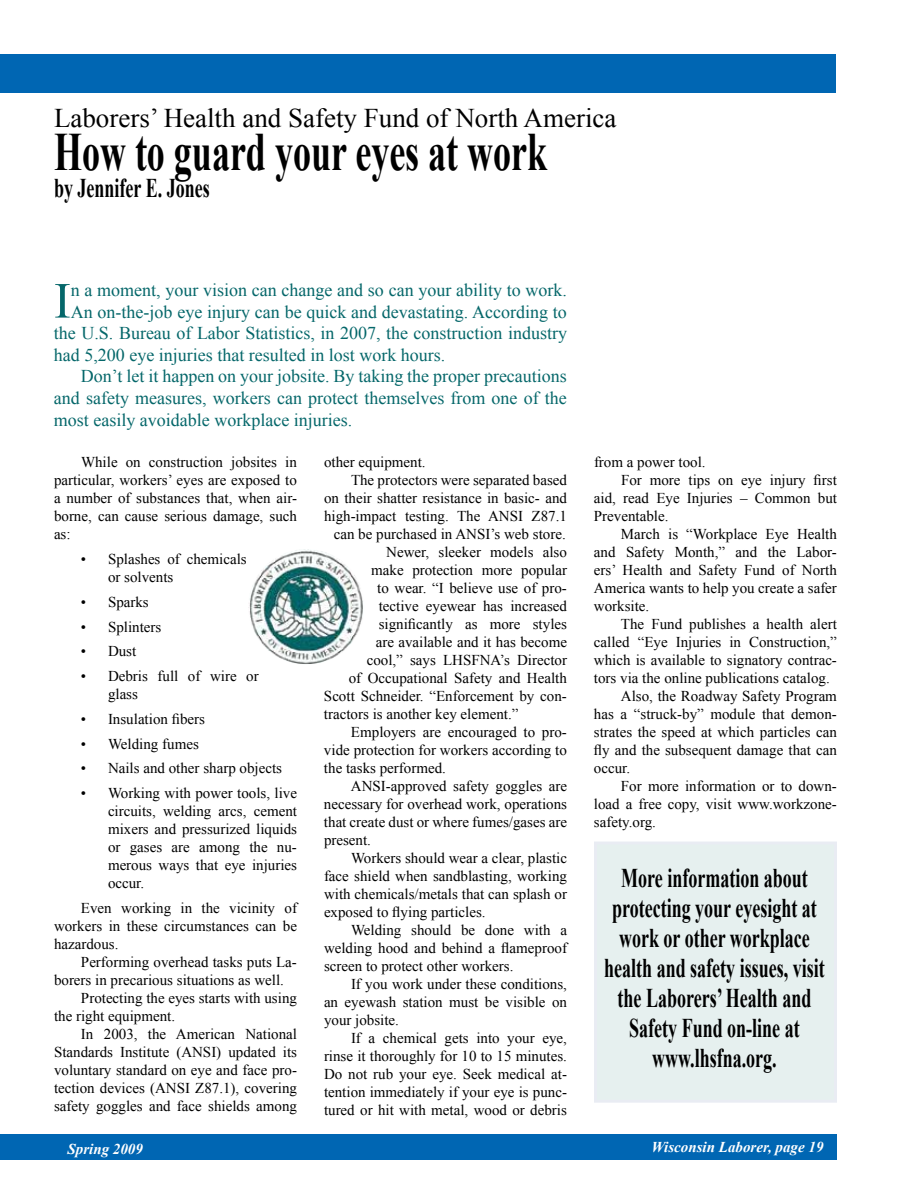
<style>
.page{position:relative;width:918px;height:1188px;background:#fff}
.page>*{position:absolute;margin:0;border:0;box-sizing:border-box;transform-origin:0 0}
.t1{font:700 54px "Times New Roman";color:#000;scale:.67 1}
.t2{font:50.55px "Times New Roman";color:#05676a}
.t3{font:700 27px/30px "Times New Roman";color:#000;text-align:center;scale:.67 1}
.t4{font:27px "Times New Roman";color:#000}
.t5{font:18px "Times New Roman";color:#05676a}
.t6{font:15px/18px "Times New Roman";color:#000;text-align:justify}
.t7{font:italic 700 15px "Times New Roman";color:#fff}
</style>
<div class="page">
<div style="left:594px;top:842px;width:243px;height:261px;background:#e6f0ef"></div>
<div style="left:0;top:54px;width:836px;height:39px;background:#0066b3"></div>
<div style="left:0;top:1134px;width:837px;height:25px;background:#0066b3"></div>
<img style="left:248px;top:549px;width:116px;height:116px;border-radius:58px">
<h3 class="t4" style="left:54px;top:100px;width:564px">Laborers’ Health and Safety Fund of North America</h3>
<h1 class="t1" style="left:54px;top:115px;width:738px">How to guard your eyes at work</h1>
<h3 class="t3" style="left:54px;top:172px;width:234px">by Jennifer E. Jones</h3>
<h2 class="t2" style="left:54px;top:267px;width:18px">I</h2>
<p class="t5" style="left:71px;top:278px;width:498px">n a moment, your vision can change and so can your ability to work.</p>
<p class="t5" style="left:71px;top:299px;width:498px">An on-the-job eye injury can be quick and devastating. According to</p>
<p class="t5" style="left:54px;top:321px;width:515px">the U.S. Bureau of Labor Statistics, in 2007, the construction industry</p>
<p class="t5" style="left:54px;top:343px;width:393px">had 5,200 eye injuries that resulted in lost work hours.</p>
<p class="t5" style="left:81px;top:364px;width:487px">Don’t let it happen on your jobsite. By taking the proper precautions</p>
<p class="t5" style="left:54px;top:386px;width:514px">and safety measures, workers can protect themselves from one of the</p>
<p class="t5" style="left:54px;top:407px;width:300px">most easily avoidable workplace injuries.</p>
<p class="t6" style="left:54px;top:453px;width:245px;text-indent:27px">While on construction jobsites in particular, workers’ eyes are exposed to a number of substances that, when air&shy;borne, can cause serious damage, such as:</p>
<p class="t6" style="left:108px;top:550px;width:140px;text-indent:-27px">• Splashes of chemicals or solvents</p>
<p class="t6" style="left:81px;top:593px;width:69px">• Sparks</p>
<p class="t6" style="left:81px;top:617px;width:82px">• Splinters</p>
<p class="t6" style="left:81px;top:642px;width:57px">• Dust</p>
<p class="t6" style="left:108px;top:667px;width:152px;text-indent:-27px">• Debris full of wire or glass</p>
<p class="t6" style="left:81px;top:710px;width:126px">• Insulation fibers</p>
<p class="t6" style="left:81px;top:734px;width:119px">• Welding fumes</p>
<p class="t6" style="left:81px;top:759px;width:203px">• Nails and other sharp objects</p>
<p class="t6" style="left:108px;top:784px;width:191px;text-indent:-27px">• Working with power tools, live circuits, welding arcs, cement mixers and pressurized liquids or gases are among the nu&shy;merous ways that eye injuries occur.</p>
<p class="t6" style="left:54px;top:899px;width:245px;text-indent:27px">Even working in the vicinity of workers in these circumstances can be hazardous.</p>
<p class="t6" style="left:81px;top:953px;width:217px">Performing overhead tasks puts La-</p>
<p class="t6" style="left:54px;top:971px;width:231px">borers in precarious situations as well.</p>
<p class="t6" style="left:81px;top:989px;width:218px">Protecting the eyes starts with using</p>
<p class="t6" style="left:54px;top:1007px;width:123px">the right equipment.</p>
<p class="t6" style="left:81px;top:1025px;width:218px">In 2003, the American National</p>
<p class="t6" style="left:54px;top:1043px;width:245px">Standards Institute (ANSI) updated its</p>
<p class="t6" style="left:54px;top:1061px;width:245px">voluntary standard on eye and face pro-</p>
<p class="t6" style="left:54px;top:1079px;width:245px">tection devices (ANSI Z87.1), covering</p>
<p class="t6" style="left:54px;top:1097px;width:245px">safety goggles and face shields among</p>
<p class="t6" style="left:324px;top:453px;width:103px">other equipment.</p>
<p class="t6" style="left:351px;top:471px;width:218px">The protectors were separated based</p>
<p class="t6" style="left:324px;top:489px;width:244px">on their shatter resistance in basic- and</p>
<p class="t6" style="left:324px;top:507px;width:244px">high-impact testing. The ANSI Z87.1</p>
<p class="t6" style="left:334px;top:525px;width:234px">can be purchased in ANSI’s web store.</p>
<p class="t6" style="left:386px;top:543px;width:182px">Newer, sleeker models also</p>
<p class="t6" style="left:371px;top:561px;width:197px">make protection more popular</p>
<p class="t6" style="left:377px;top:579px;width:191px">to wear. “I believe use of pro-</p>
<p class="t6" style="left:379px;top:597px;width:190px">tective eyewear has increased</p>
<p class="t6" style="left:379px;top:615px;width:190px">significantly as more styles</p>
<p class="t6" style="left:376px;top:633px;width:193px">are available and it has become</p>
<p class="t6" style="left:367px;top:651px;width:202px">cool,” says LHSFNA’s Director</p>
<p class="t6" style="left:349px;top:669px;width:220px">of Occupational Safety and Health</p>
<p class="t6" style="left:324px;top:687px;width:244px">Scott Schneider. “Enforcement by con-</p>
<p class="t6" style="left:324px;top:705px;width:196px">tractors is another key element.”</p>
<p class="t6" style="left:351px;top:723px;width:217px">Employers are encouraged to pro-</p>
<p class="t6" style="left:324px;top:741px;width:245px">vide protection for workers according to</p>
<p class="t6" style="left:324px;top:759px;width:124px">the tasks performed.</p>
<p class="t6" style="left:351px;top:777px;width:218px">ANSI-approved safety goggles are</p>
<p class="t6" style="left:324px;top:795px;width:245px">necessary for overhead work, operations</p>
<p class="t6" style="left:324px;top:813px;width:245px">that create dust or where fumes/gases are</p>
<p class="t6" style="left:324px;top:831px;width:49px">present.</p>
<p class="t6" style="left:351px;top:849px;width:218px">Workers should wear a clear, plastic</p>
<p class="t6" style="left:324px;top:867px;width:244px">face shield when sandblasting, working</p>
<p class="t6" style="left:324px;top:885px;width:245px">with chemicals/metals that can splash or</p>
<p class="t6" style="left:324px;top:903px;width:163px">exposed to flying particles.</p>
<p class="t6" style="left:351px;top:921px;width:217px">Welding should be done with a</p>
<p class="t6" style="left:324px;top:939px;width:244px">welding hood and behind a flameproof</p>
<p class="t6" style="left:324px;top:957px;width:191px">screen to protect other workers.</p>
<p class="t6" style="left:351px;top:975px;width:217px">If you work under these conditions,</p>
<p class="t6" style="left:324px;top:993px;width:244px">an eyewash station must be visible on</p>
<p class="t6" style="left:324px;top:1011px;width:76px">your jobsite.</p>
<p class="t6" style="left:351px;top:1029px;width:217px">If a chemical gets into your eye,</p>
<p class="t6" style="left:324px;top:1047px;width:245px">rinse it thoroughly for 10 to 15 minutes.</p>
<p class="t6" style="left:324px;top:1065px;width:244px">Do not rub your eye. Seek medical at-</p>
<p class="t6" style="left:324px;top:1083px;width:244px">tention immediately if your eye is punc-</p>
<p class="t6" style="left:324px;top:1101px;width:244px">tured or hit with metal, wood or debris</p>
<p class="t6" style="left:594px;top:453px;width:113px">from a power tool.</p>
<p class="t6" style="left:621px;top:471px;width:217px">For more tips on eye injury first</p>
<p class="t6" style="left:594px;top:489px;width:245px">aid, read Eye Injuries – Common but</p>
<p class="t6" style="left:594px;top:507px;width:76px">Preventable.</p>
<p class="t6" style="left:621px;top:525px;width:218px">March is “Workplace Eye Health</p>
<p class="t6" style="left:594px;top:543px;width:244px">and Safety Month,” and the Labor-</p>
<p class="t6" style="left:594px;top:561px;width:244px">ers’ Health and Safety Fund of North</p>
<p class="t6" style="left:594px;top:579px;width:244px">America wants to help you create a safer</p>
<p class="t6" style="left:594px;top:597px;width:57px">worksite.</p>
<p class="t6" style="left:621px;top:615px;width:218px">The Fund publishes a health alert</p>
<p class="t6" style="left:594px;top:633px;width:244px">called “Eye Injuries in Construction,”</p>
<p class="t6" style="left:594px;top:651px;width:244px">which is available to signatory contrac-</p>
<p class="t6" style="left:594px;top:669px;width:237px">tors via the online publications catalog.</p>
<p class="t6" style="left:621px;top:687px;width:218px">Also, the Roadway Safety Program</p>
<p class="t6" style="left:594px;top:705px;width:244px">has a “struck-by” module that demon-</p>
<p class="t6" style="left:594px;top:723px;width:244px">strates the speed at which particles can</p>
<p class="t6" style="left:594px;top:741px;width:244px">fly and the subsequent damage that can</p>
<p class="t6" style="left:594px;top:759px;width:38px">occur.</p>
<p class="t6" style="left:621px;top:777px;width:217px">For more information or to down-</p>
<p class="t6" style="left:594px;top:795px;width:244px">load a free copy, visit www.workzone-</p>
<p class="t6" style="left:594px;top:813px;width:64px">safety.org.</p>
<h3 class="t3" style="left:604px;top:863px;width:331px">More information about protecting your eyesight at work or other workplace health and safety issues, visit the Laborers’ Health and<br>Safety Fund on-line at www.lhsfna.org.</h3>
<p class="t7" style="left:68px;top:1138px;width:77px">Spring 2009</p>
<p class="t7" style="left:652px;top:1136px;width:173px">Wisconsin Laborer, page 19</p>
<p class="t7" style="left:53px;top:1138px;width:77px">Spring 2009</p>
<p class="t7" style="left:655px;top:1138px;width:173px">Wisconsin Laborer, page 19</p>
</div>
